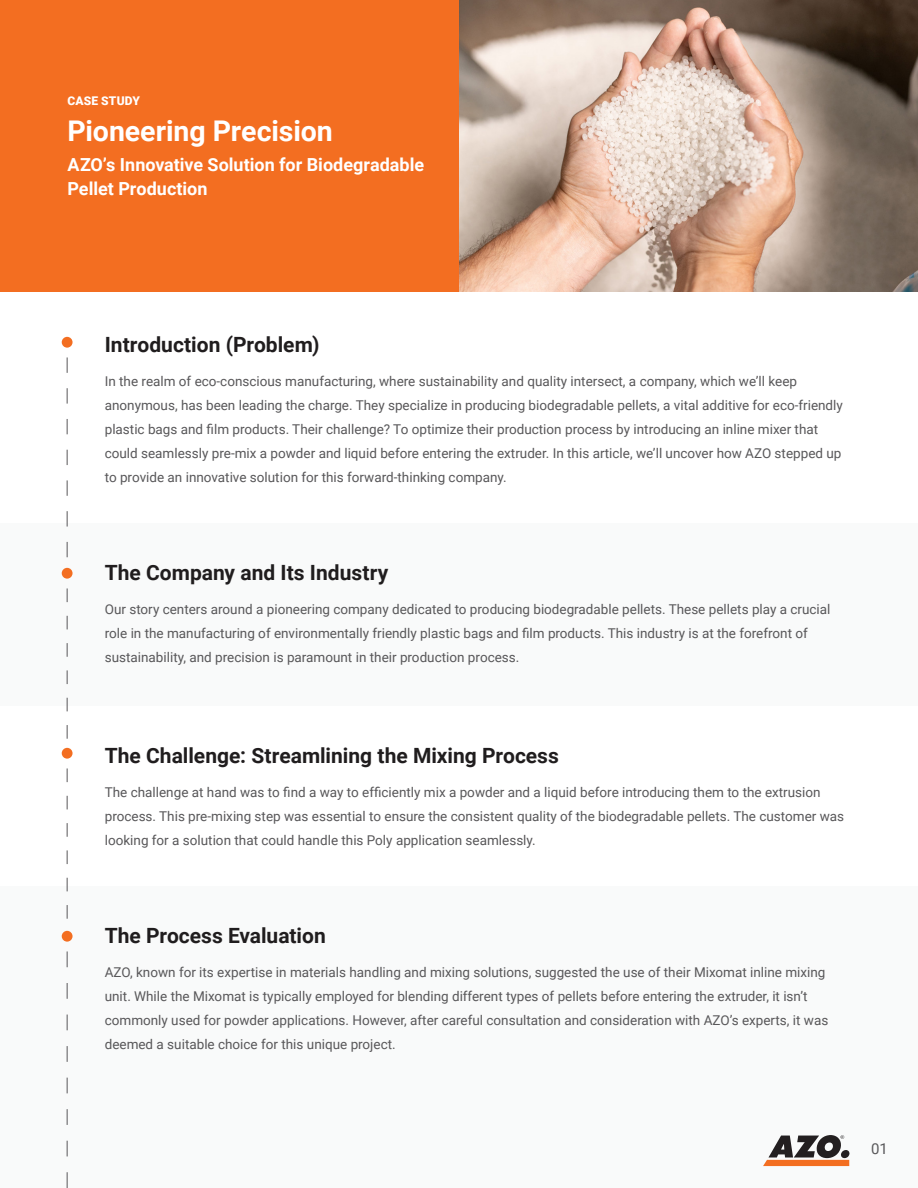
<style>
.page{position:relative;width:918px;height:1188px;background:#fff}
.page>*{position:absolute;margin:0;border:0;box-sizing:border-box;transform-origin:0 0}
.t1{font:700 28.5px "Roboto";letter-spacing:-.005em;color:#fff}
.t2{font:700 21px "Roboto";color:#201d1e}
.t3{font:700 18px/24px "Roboto";color:#fff}
.t4{font:15px "Roboto";color:#59585a}
.t5{font:13.5px/24px "Roboto";color:#585759}
.t6{font:900 12px "Roboto";letter-spacing:.015em;color:#fff}
</style>
<div class="page">
<div style="left:0;top:886px;width:918px;height:302px;background:#f9fafa"></div>
<div style="left:0;top:523px;width:918px;height:182px;background:#f9fafa"></div>
<div style="left:0;top:0;width:459px;height:292px;background:#f36e21"></div>
<img style="left:459px;top:0;width:459px;height:292px">
<svg style="left:763px;top:1135px;width:87px;height:31px"></svg>
<svg style="left:67px;top:357px;width:1px;height:200px"></svg>
<svg style="left:67px;top:588px;width:1px;height:151px"></svg>
<svg style="left:67px;top:951px;width:1px;height:237px"></svg>
<div style="left:62px;top:337px;width:11px;height:11px;background:#f36e21;border-radius:50%"></div>
<div style="left:62px;top:748px;width:11px;height:11px;background:#f36e21;border-radius:50%"></div>
<div style="left:62px;top:568px;width:11px;height:11px;background:#f36e21;border-radius:50%"></div>
<div style="left:62px;top:931px;width:11px;height:11px;background:#f36e21;border-radius:50%"></div>
<svg style="left:67px;top:768px;width:1px;height:151px"></svg>
<p class="t6" style="left:68px;top:93px;width:74px">CASE STUDY</p>
<h1 class="t1" style="left:68px;top:111px;width:267px">Pioneering Precision</h1>
<h3 class="t3" style="left:68px;top:152px;width:358px">AZO’s Innovative Solution for Biodegradable<br>Pellet Production</h3>
<h2 class="t2" style="left:105px;top:330px;width:216px">Introduction (Problem)</h2>
<p class="t5" style="left:105px;top:369px;width:740px">In the realm of eco-conscious manufacturing, where sustainability and quality intersect, a company, which we’ll keep anonymous, has been leading the charge. They specialize in producing biodegradable pellets, a vital additive for eco-friendly plastic bags and film products. Their challenge? To optimize their production process by introducing an inline mixer that could seamlessly pre-mix a powder and liquid before entering the extruder. In this article, we’ll uncover how AZO stepped up to provide an innovative solution for this forward-thinking company.</p>
<h2 class="t2" style="left:105px;top:558px;width:285px">The Company and Its Industry</h2>
<p class="t5" style="left:105px;top:597px;width:727px">Our story centers around a pioneering company dedicated to producing biodegradable pellets. These pellets play a crucial role in the manufacturing of environmentally friendly plastic bags and film products. This industry is at the forefront of sustainability, and precision is paramount in their production process.</p>
<h2 class="t2" style="left:105px;top:741px;width:456px">The Challenge: Streamlining the Mixing Process</h2>
<p class="t5" style="left:105px;top:780px;width:741px">The challenge at hand was to find a way to efficiently mix a powder and a liquid before introducing them to the extrusion process. This pre-mixing step was essential to ensure the consistent quality of the biodegradable pellets. The customer was looking for a solution that could handle this Poly application seamlessly.</p>
<h2 class="t2" style="left:105px;top:921px;width:223px">The Process Evaluation</h2>
<p class="t5" style="left:105px;top:960px;width:725px">AZO, known for its expertise in materials handling and mixing solutions, suggested the use of their Mixomat inline mixing unit. While the Mixomat is typically employed for blending different types of pellets before entering the extruder, it isn’t commonly used for powder applications. However, after careful consultation and consideration with AZO’s experts, it was deemed a suitable choice for this unique project.</p>
<p class="t4" style="left:871px;top:1138px;width:18px">01</p>
</div>
